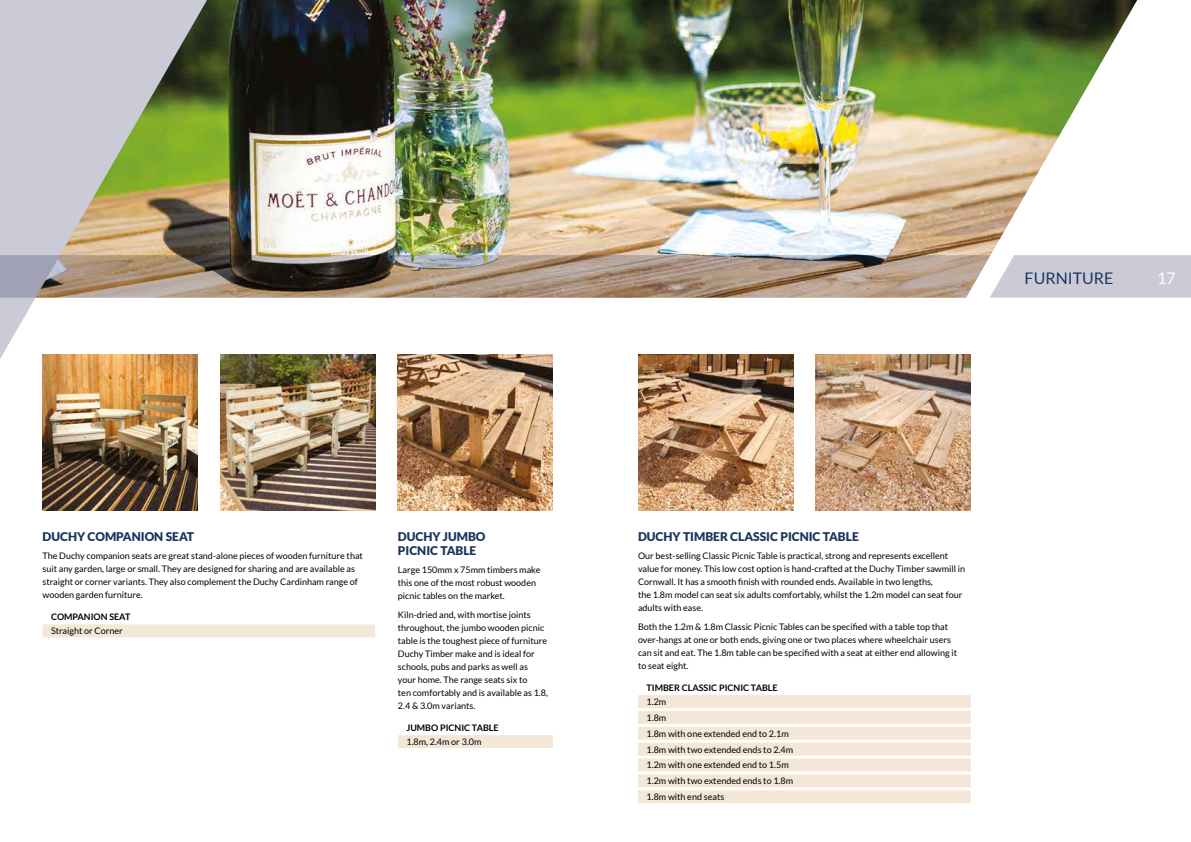
<style>
.page{position:relative;width:1191px;height:842px;background:#fff}
.page>*{position:absolute;margin:0;border:0;box-sizing:border-box;transform-origin:0 0}
.t1{font:16px "Lato";color:#1b355d}
.t2{font:16px "Lato";color:#fff}
.t3{font:900 12px/14px "Lato";color:#1b355d}
.t4{font:9px/13px "Lato";color:#000}
.t5{font:700 9px "Lato";color:#000}
</style>
<div class="page">
<img style="left:207px;top:0;width:930px;height:255px">
<svg style="left:990px;top:255px;width:201px;height:43px;background:#ceceda"></svg>
<svg style="left:0;top:0;width:207px;height:359px;fill:#cbcbd8"></svg>
<img style="left:398px;top:354px;width:155px;height:156px">
<div style="left:638px;top:695px;width:332px;height:13px;background:#f4e7d7"></div>
<div style="left:638px;top:711px;width:332px;height:13px;background:#f4e7d7"></div>
<div style="left:638px;top:727px;width:332px;height:13px;background:#f4e7d7"></div>
<div style="left:638px;top:743px;width:332px;height:13px;background:#f4e7d7"></div>
<div style="left:638px;top:758px;width:332px;height:13px;background:#f4e7d7"></div>
<div style="left:638px;top:774px;width:332px;height:13px;background:#f4e7d7"></div>
<div style="left:638px;top:790px;width:332px;height:13px;background:#f4e7d7"></div>
<img style="left:815px;top:354px;width:155px;height:156px">
<img style="left:638px;top:354px;width:155px;height:156px">
<div style="left:398px;top:735px;width:155px;height:13px;background:#f4e7d7"></div>
<img style="left:0;top:255px;width:990px;height:43px">
<img style="left:43px;top:354px;width:154px;height:156px">
<div style="left:43px;top:624px;width:332px;height:13px;background:#f4e7d7"></div>
<img style="left:220px;top:354px;width:155px;height:156px">
<h1 class="t1" style="left:1024px;top:269px;width:90px">FURNITURE</h1>
<h1 class="t2" style="left:1157px;top:269px;width:20px">17</h1>
<h2 class="t3" style="left:43px;top:529px;width:153px">DUCHY COMPANION SEAT</h2>
<p class="t4" style="left:43px;top:550px;width:322px">The Duchy companion seats are great stand-alone pieces of wooden furniture that suit any garden, large or small. They are designed for sharing and are available as straight or corner variants. They also complement the Duchy Cardinham range of wooden garden furniture.</p>
<p class="t5" style="left:51px;top:611px;width:81px">COMPANION SEAT</p>
<p class="t4" style="left:51px;top:624px;width:73px">Straight or Corner</p>
<h2 class="t3" style="left:398px;top:529px;width:89px">DUCHY JUMBO<br>PICNIC TABLE</h2>
<p class="t4" style="left:398px;top:564px;width:144px">Large 150mm x 75mm timbers make this one of the most robust wooden picnic tables on the market.</p>
<p class="t4" style="left:398px;top:608px;width:151px">Kiln-dried and, with mortise joints throughout, the jumbo wooden picnic table is the toughest piece of furniture Duchy Timber make and is ideal for schools, pubs and parks as well as your home. The range seats six to<br>ten comfortably and is available as 1.8, 2.4 &amp; 3.0m variants.</p>
<p class="t5" style="left:406px;top:722px;width:94px">JUMBO PICNIC TABLE</p>
<p class="t4" style="left:406px;top:735px;width:76px">1.8m, 2.4m or 3.0m</p>
<h2 class="t3" style="left:638px;top:529px;width:222px">DUCHY TIMBER CLASSIC PICNIC TABLE</h2>
<p class="t4" style="left:638px;top:550px;width:328px">Our best-selling Classic Picnic Table is practical, strong and represents excellent value for money. This low cost option is hand-crafted at the Duchy Timber sawmill in Cornwall. It has a smooth finish with rounded ends. Available in two lengths,<br>the 1.8m model can seat six adults comfortably, whilst the 1.2m model can seat four adults with ease.</p>
<p class="t4" style="left:638px;top:620px;width:320px">Both the 1.2m &amp; 1.8m Classic Picnic Tables can be specified with a table top that over-hangs at one or both ends, giving one or two places where wheelchair users can sit and eat. The 1.8m table can be specified with a seat at either end allowing it to seat eight.</p>
<p class="t5" style="left:646px;top:682px;width:133px">TIMBER CLASSIC PICNIC TABLE</p>
<p class="t4" style="left:646px;top:694px;width:148px;line-height:15.8px">1.2m<br>1.8m<br>1.8m with one extended end to 2.1m<br>1.8m with two extended ends to 2.4m<br>1.2m with one extended end to 1.5m<br>1.2m with two extended ends to 1.8m<br>1.8m with end seats</p>
</div>
